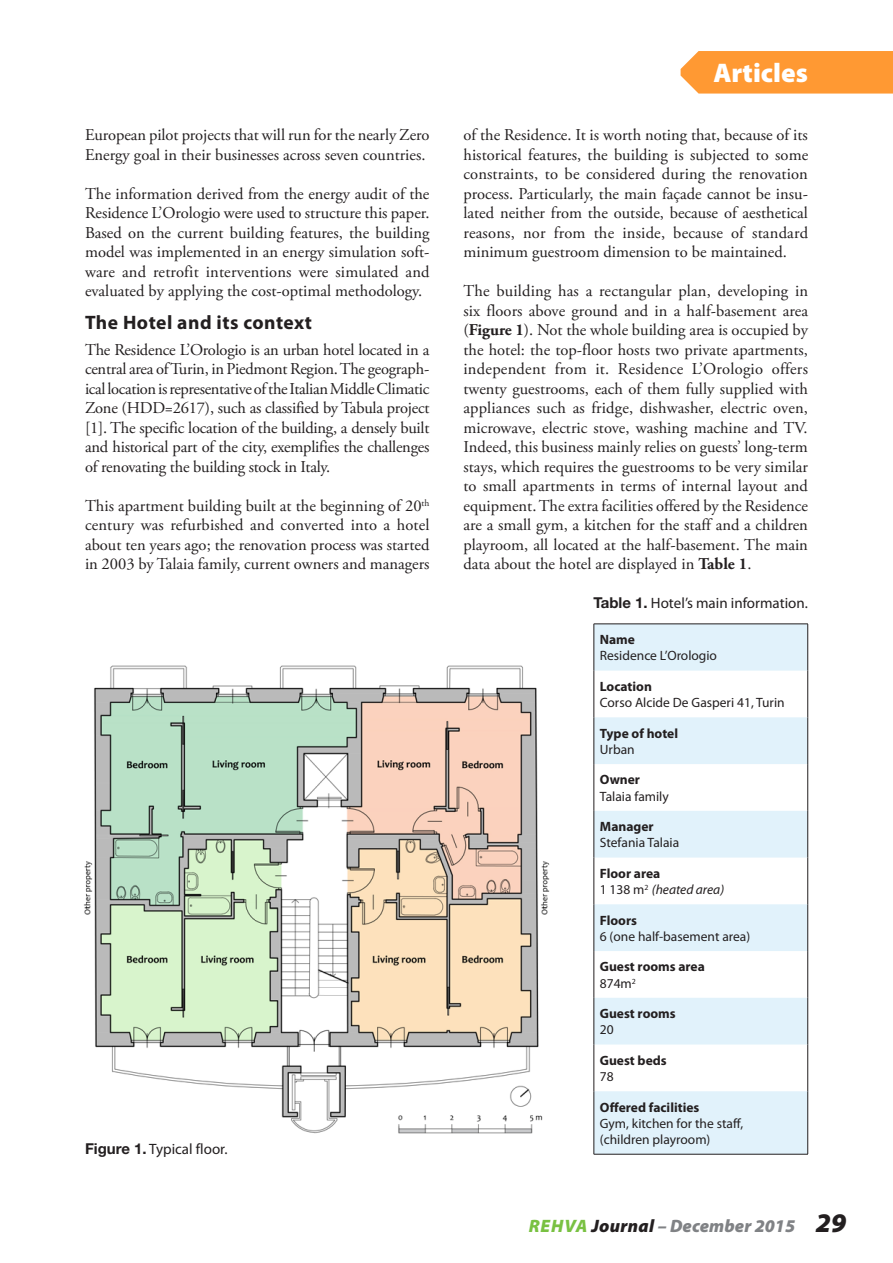
<style>
.page{position:relative;width:893px;height:1263px;background:#fff}
.page>*{position:absolute;margin:0;border:0;box-sizing:border-box;transform-origin:0 0}
.t1{font:900 27px "Myriad Pro";color:#fff}
.Heading_2{font:700 19.5px "Myriad Pro";letter-spacing:.025em;color:#231f20}
.zPage_Number{font:italic 900 18px "Myriad Pro";letter-spacing:.005em;color:#808285}
.t2{font:16.5px/19.5px "Adobe Garamond Pro";color:#231f20;text-align:justify}
.Caption_0{font:15px "Myriad Pro";color:#231f20}
.Table_text{font:13.5px/16.2px "Myriad Pro";color:#231f20}
.Table_text-2{font:700 13.5px/16.2px "Myriad Pro";color:#231f20}
.Table_text-3{font:italic 13.5px/16.2px "Myriad Pro";color:#231f20}
.s1{font-family:"Helvetica Neue LT Std";font-weight:700}
.s2{font-weight:700}
.s3{font-weight:400}
.s4{font-weight:700;font-style:normal}
.s5{font-style:normal}
.s6{color:#79c142}
.s7{color:#231f20}
.s8{font-size:27px;color:#231f20}
</style>
<div class="page">
<svg style="left:595px;top:625px;width:212px;height:529px;fill:#e1f2fb"></svg>
<hr style="left:594px;top:624px;width:214px;height:1px;background:#231f20">
<hr style="left:594px;top:624px;width:1px;height:47px;background:#231f20">
<hr style="left:807px;top:624px;width:1px;height:47px;background:#231f20">
<hr style="left:594px;top:671px;width:1px;height:46px;background:#231f20">
<hr style="left:807px;top:671px;width:1px;height:46px;background:#231f20">
<hr style="left:594px;top:717px;width:1px;height:47px;background:#231f20">
<hr style="left:807px;top:717px;width:1px;height:47px;background:#231f20">
<hr style="left:594px;top:764px;width:1px;height:47px;background:#231f20">
<hr style="left:807px;top:764px;width:1px;height:47px;background:#231f20">
<hr style="left:594px;top:811px;width:1px;height:46px;background:#231f20">
<hr style="left:807px;top:811px;width:1px;height:46px;background:#231f20">
<hr style="left:594px;top:857px;width:1px;height:47px;background:#231f20">
<hr style="left:807px;top:857px;width:1px;height:47px;background:#231f20">
<hr style="left:594px;top:904px;width:1px;height:47px;background:#231f20">
<hr style="left:807px;top:904px;width:1px;height:47px;background:#231f20">
<hr style="left:594px;top:951px;width:1px;height:47px;background:#231f20">
<hr style="left:807px;top:951px;width:1px;height:47px;background:#231f20">
<hr style="left:594px;top:998px;width:1px;height:46px;background:#231f20">
<hr style="left:807px;top:998px;width:1px;height:46px;background:#231f20">
<hr style="left:594px;top:1044px;width:1px;height:47px;background:#231f20">
<hr style="left:807px;top:1044px;width:1px;height:47px;background:#231f20">
<hr style="left:594px;top:1091px;width:1px;height:63px;background:#231f20">
<hr style="left:807px;top:1091px;width:1px;height:63px;background:#231f20">
<hr style="left:594px;top:1154px;width:214px;height:1px;background:#231f20">
<img style="left:84px;top:665px;width:466px;height:469px">
<div style="left:681px;top:51px;width:212px;height:43px;background:#f93"></div>
<p class="t2" style="left:85px;top:126px;width:346px">European pilot projects that will run for the nearly Zero<br>Energy goal in their businesses across seven countries.</p>
<p class="t2" style="left:85px;top:184px;width:346px">The information derived from the energy audit of the Residence L’Orologio were used to structure this paper.<br>Based on the current building features, the building model was implemented in an energy simulation soft&shy;ware and retrofit interventions were simulated and evaluated by applying the cost-optimal methodology.</p>
<p class="Heading_2" style="left:85px;top:310px;width:229px">The Hotel and its context</p>
<p class="t2" style="left:85px;top:340px;width:346px">The Residence L’Orologio is an urban hotel located in a central area of Turin, in Piedmont Region. The geograph&shy;ical location is representative of the Italian Middle Climatic Zone (HDD=2617), such as classified by Tabula project [1]. The specific location of the building, a densely built and historical part of the city, exemplifies the challenges of renovating the building stock in Italy.</p>
<p class="t2" style="left:85px;top:496px;width:346px">This apartment building built at the beginning of 20<sup>th </sup>century was refurbished and converted into a hotel about ten years ago; the renovation process was started in 2003 by Talaia family, current owners and managers</p>
<p class="Caption_0" style="left:85px;top:1140px;width:144px"><span class="s1">Figure 1.</span> Typical floor.</p>
<h1 class="t1" style="left:713px;top:54px;width:96px">Articles</h1>
<p class="t2" style="left:463px;top:126px;width:346px">of the Residence. It is worth noting that, because of its historical features, the building is subjected to some constraints, to be considered during the renovation process. Particularly, the main façade cannot be insu&shy;lated neither from the outside, because of aesthetical reasons, nor from the inside, because of standard minimum guestroom dimension to be maintained.</p>
<p class="t2" style="left:463px;top:282px;width:346px">The building has a rectangular plan, developing in six floors above ground and in a half-basement area (<span class="s2">Figure 1</span>). Not the whole building area is occupied by the hotel: the top-floor hosts two private apartments, independent from it. Residence L’Orologio offers twenty guestrooms, each of them fully supplied with appliances such as fridge, dishwasher, electric oven, microwave, electric stove, washing machine and TV.<br>Indeed, this business mainly relies on guests’ long-term stays, which requires the guestrooms to be very similar to small apartments in terms of internal layout and equipment. The extra facilities offered by the Residence are a small gym, a kitchen for the staff and a children playroom, all located at the half-basement. The main data about the hotel are displayed in <span class="s2">Table 1</span>.</p>
<p class="Caption_0" style="left:593px;top:594px;width:216px"><span class="s1">Table 1.</span> Hotel’s main information.</p>
<p class="Table_text" style="left:600px;top:631px;width:119px"><span class="s2">Name<br></span>Residence L’Orologio</p>
<p class="Table_text" style="left:600px;top:678px;width:186px"><span class="s2">Location<br></span>Corso Alcide De Gasperi 41, Turin</p>
<p class="Table_text-2" style="left:600px;top:725px;width:80px">Type of hotel<br><span class="s3">Urban</span></p>
<p class="Table_text" style="left:600px;top:771px;width:70px"><span class="s2">Owner<br></span>Talaia family</p>
<p class="Table_text" style="left:600px;top:818px;width:81px"><span class="s2">Manager<br></span>Stefania Talaia</p>
<p class="Table_text-3" style="left:600px;top:865px;width:126px"><span class="s4">Floor area<br></span><span class="s5">1 138 m</span><sup>2</sup> (heated area)</p>
<p class="Table_text" style="left:600px;top:912px;width:152px"><span class="s2">Floors<br></span>6 (one half-basement area)</p>
<p class="Table_text-2" style="left:600px;top:958px;width:107px">Guest rooms area<br><span class="s3">874m</span><sup>2</sup></p>
<p class="Table_text-2" style="left:600px;top:1005px;width:77px">Guest rooms<br><span class="s3">20</span></p>
<p class="Table_text-2" style="left:600px;top:1052px;width:68px">Guest beds<br><span class="s3">78</span></p>
<p class="Table_text" style="left:600px;top:1099px;width:145px"><span class="s2">Offered facilities<br></span>Gym, kitchen for the staff, (children playroom)</p>
<p class="zPage_Number" style="left:529px;top:1214px;width:319px"><span class="s6">REHVA</span> <span class="s7">Journal</span> – December 2015 <span class="s8">29</span></p>
</div>
